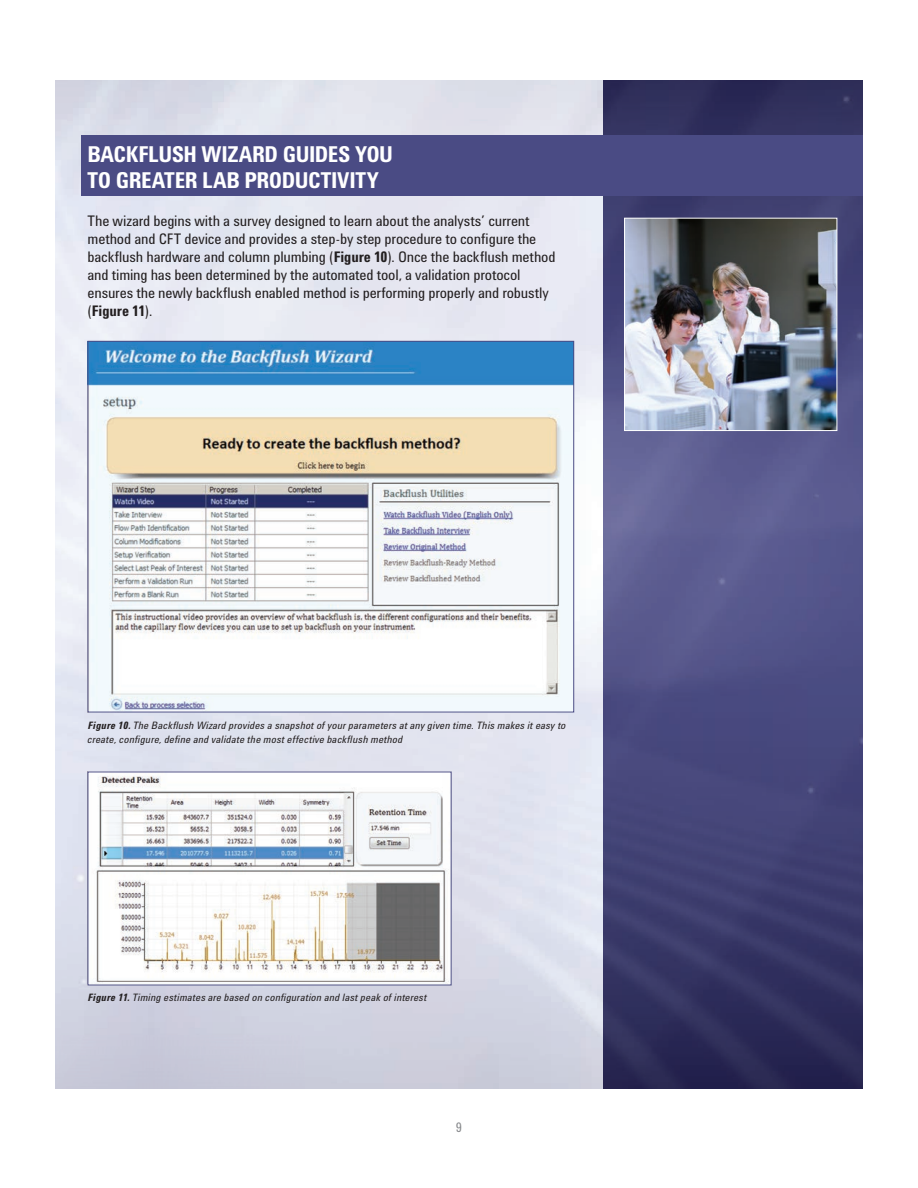
<style>
.page{position:relative;width:918px;height:1188px;background:#fff}
.page>*{position:absolute;margin:0;border:0;box-sizing:border-box;transform-origin:0 0}
.t1{font:700 22.5px/25.5px "Agilent Condensed CFF";letter-spacing:-.02em;color:#fff}
.t2{font:15px/18px "Agilent Condensed CFF";letter-spacing:-.015em;color:#231f20}
.t3{font:13.5px "Agilent Condensed CFF";color:#87898c}
.t4{font:italic 10.5px/13.5px "Agilent Condensed CFF";letter-spacing:.02em;color:#231f20}
.s1{font-weight:700}
</style>
<div class="page">
<img style="left:602px;top:80px;width:261px;height:1009px">
<img style="left:55px;top:80px;width:547px;height:1008px">
<img style="left:626px;top:220px;width:209px;height:209px">
<div style="left:624px;top:218px;width:213px;height:213px;border:1px solid #fff"></div>
<div style="left:81px;top:136px;width:782px;height:60px;background:#4a4b84"></div>
<img style="left:90px;top:343px;width:482px;height:367px">
<img style="left:90px;top:774px;width:360px;height:209px">
<h1 class="t1" style="left:88px;top:143px;width:307px">BACKFLUSH WIZARD GUIDES YOU<br>TO GREATER LAB PRODUCTIVITY</h1>
<p class="t2" style="left:88px;top:213px;width:469px">The wizard begins with a survey designed to learn about the analysts’ current method and CFT device and provides a step-by step procedure to configure the backflush hardware and column plumbing (<span class="s1">Figure 10</span>). Once the backflush method and timing has been determined by the automated tool, a validation protocol ensures the newly backflush enabled method is performing properly and robustly (<span class="s1">Figure 11</span>).</p>
<p class="t4" style="left:88px;top:720px;width:480px"><span class="s1">Figure 10.</span> The Backflush Wizard provides a snapshot of your parameters at any given time. This makes it easy to create, configure, define and validate the most effective backflush method</p>
<p class="t4" style="left:88px;top:992px;width:341px"><span class="s1">Figure 11.</span> Timing estimates are based on configuration and last peak of interest</p>
<p class="t3" style="left:456px;top:1122px;width:8px">9</p>
</div>
